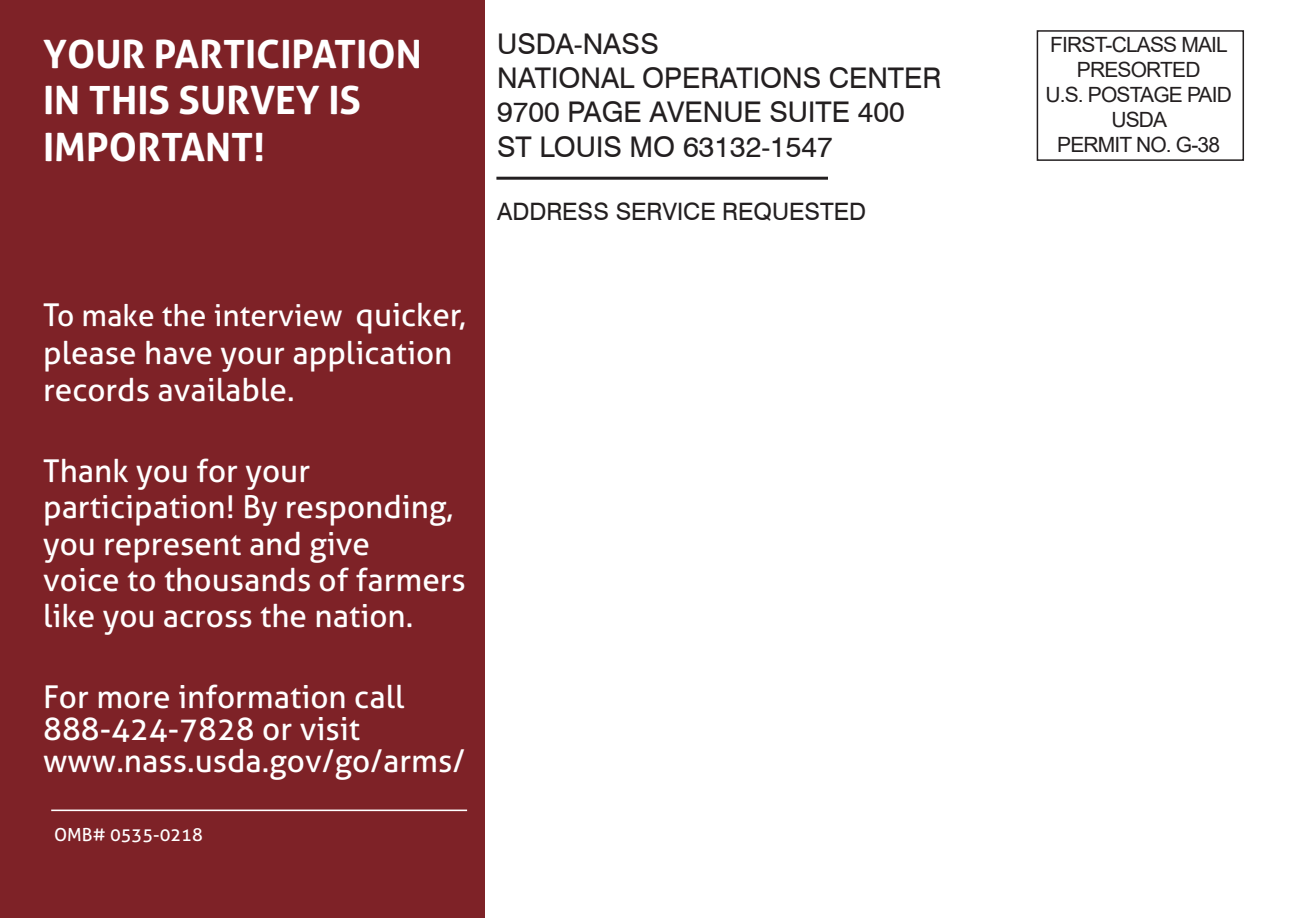
<style>
.page{position:relative;width:1296px;height:918px;background:#fff}
.page>*{position:absolute;margin:0;border:0;box-sizing:border-box;transform-origin:0 0}
.t1{font:700 39px/46.8px "Aller";color:#fff}
.t2{font:31.5px/36.3px "Aller";color:#fff}
.t3{font:30px "Aller";color:#fff}
.t4{font:28.5px "Swiss 721 BT";color:#231f20}
.t5{font:24px "Swiss 721 BT";color:#231f20}
.t6{font:21px/25.2px "Arial";letter-spacing:-.04em;color:#231f20;text-align:center}
.t7{font:18px "Aller";color:#fff}
.s1{font-size:31.5px}
</style>
<div class="page">
<div style="left:0;top:0;width:485px;height:918px;background:#7e2227"></div>
<div style="left:1037px;top:30px;width:207px;height:131px;border:2px solid #231f20"></div>
<hr style="left:496px;top:177px;width:332px;height:3px;background:#231f20">
<hr style="left:51px;top:810px;width:416px;height:1px;background:#fff">
<p class="t1" style="left:43px;top:30px;width:380px">YOUR PARTICIPATION<br>IN THIS SURVEY IS<br>IMPORTANT!</p>
<p class="t4" style="left:497px;top:27px;width:163px">USDA-NASS</p>
<p class="t4" style="left:497px;top:61px;width:446px">NATIONAL OPERATIONS CENTER</p>
<p class="t4" style="left:497px;top:95px;width:409px">9700 PAGE AVENUE SUITE 400</p>
<p class="t4" style="left:497px;top:129px;width:337px">ST LOUIS MO 63132-1547</p>
<p class="t5" style="left:497px;top:197px;width:370px">ADDRESS SERVICE REQUESTED</p>
<p class="t3" style="left:43px;top:297px;width:424px"><span class="s1">T</span>o make the interview <span class="s1">quicker,</span></p>
<p class="t2" style="left:43px;top:333px;width:411px;line-height:37.8px">please have your application records available.</p>
<p class="t2" style="left:43px;top:453px;width:424px">Thank you for your participation! By responding, you represent and give<br>voice to thousands of farmers like you across the nation.</p>
<p class="t2" style="left:43px;top:681px;width:424px;line-height:32.1px">For more information call<br>888-424-7828 or visit www.nass.usda.gov/go/arms/</p>
<p class="t7" style="left:54px;top:824px;width:150px">OMB# 0535-0218</p>
<p class="t6" style="left:1050px;top:32px;width:179px">FIRST-CLASS MAIL<br>PRESORTED</p>
<p class="t6" style="left:1045px;top:82px;width:188px">U.S. POSTAGE PAID</p>
<p class="t6" style="left:1111px;top:107px;width:57px">USDA</p>
<p class="t6" style="left:1057px;top:132px;width:164px">PERMIT NO. G-38</p>
</div>
